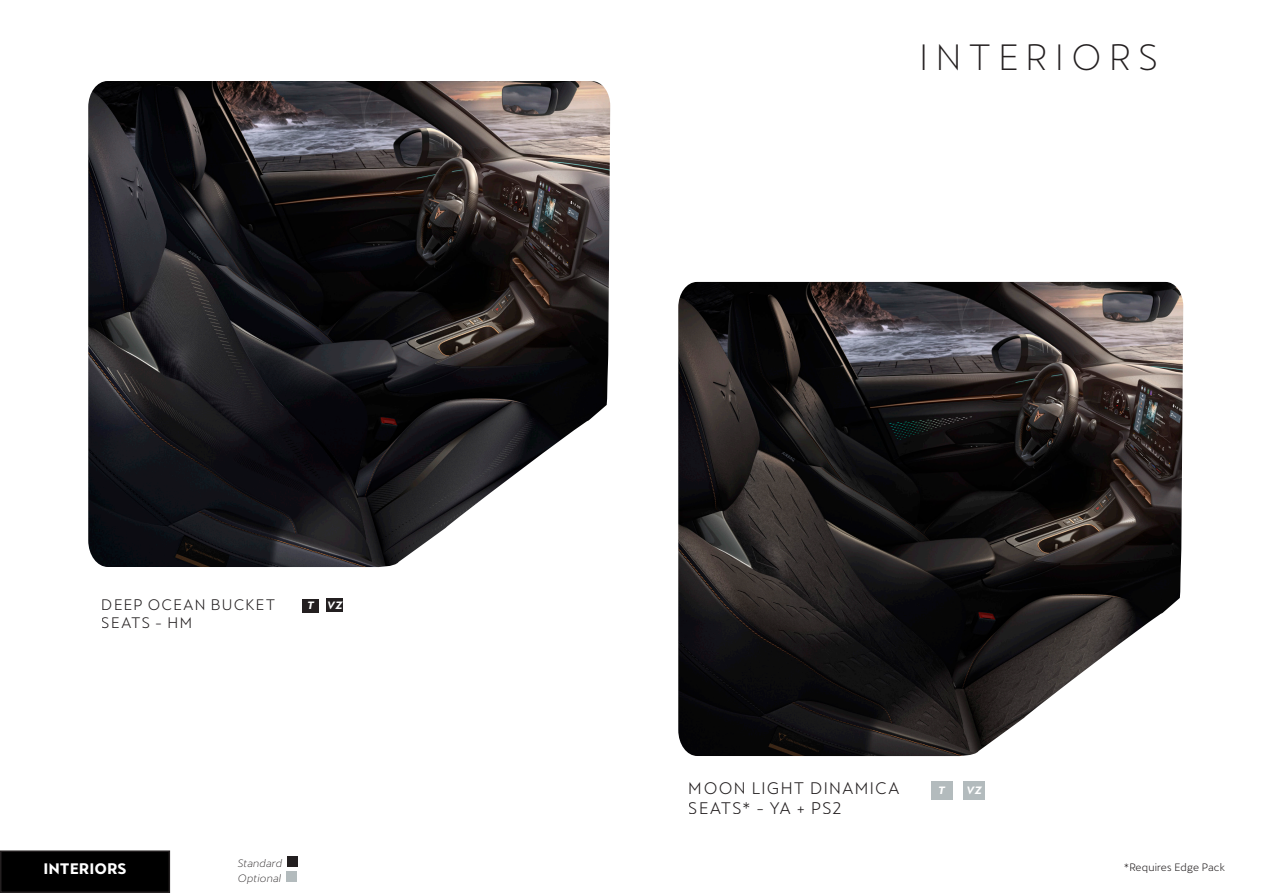
<style>
.page{position:relative;width:1263px;height:893px;background:#fff}
.page>*{position:absolute;margin:0;border:0;box-sizing:border-box;transform-origin:0 0}
.t1{font:300 36px "Cupra";letter-spacing:.21em;color:#231f20}
.t2{font:16.5px/19.8px "Cupra";letter-spacing:.08em;color:#231f20}
.t3{font:15px/18px "Cupra";letter-spacing:.085em;color:#231f20}
.t4{font:700 15px "Cupra";color:#fff}
.t5{font:10.5px "Cupra";letter-spacing:.02em;color:#231f20}
.t6{font:italic 300 10.5px/15px "Cupra";letter-spacing:.02em;color:#231f20}
.t7{font:italic 700 10.5px "Cupra";color:#fff}
</style>
<div class="page">
<div style="left:931px;top:781px;width:22px;height:18px;background:#b3bbbd"></div>
<img style="left:88px;top:81px;width:522px;height:486px">
<img style="left:678px;top:282px;width:505px;height:474px">
<div style="left:302px;top:599px;width:17px;height:13px;background:#231f20"></div>
<div style="left:287px;top:856px;width:11px;height:11px;background:#231f20"></div>
<div style="left:286px;top:871px;width:11px;height:11px;background:#b3bbbd"></div>
<div style="left:1px;top:851px;width:168px;height:41px;background:#000"></div>
<div style="left:0;top:850px;width:170px;height:43px;border:2px solid #231f20"></div>
<div style="left:327px;top:599px;width:16px;height:13px;background:#231f20"></div>
<div style="left:963px;top:781px;width:22px;height:18px;background:#b3bbbd"></div>
<p class="t1" style="left:919px;top:25px;width:240px">INTERIORS</p>
<p class="t3" style="left:102px;top:593px;width:175px">DEEP OCEAN BUCKET<br>SEATS - HM</p>
<p class="t7" style="left:307px;top:600px;width:8px">T</p>
<p class="t7" style="left:327px;top:599px;width:17px">VZ</p>
<p class="t2" style="left:689px;top:775px;width:212px">MOON LIGHT DINAMICA<br>SEATS* - YA + PS2</p>
<p class="t7" style="left:938px;top:784px;width:8px">T</p>
<p class="t7" style="left:966px;top:784px;width:17px">VZ</p>
<p class="t4" style="left:43px;top:860px;width:85px">INTERIORS</p>
<p class="t6" style="left:238px;top:854px;width:46px">Standard<br>Optional</p>
<p class="t5" style="left:1124px;top:857px;width:103px">*Requires Edge Pack</p>
</div>
